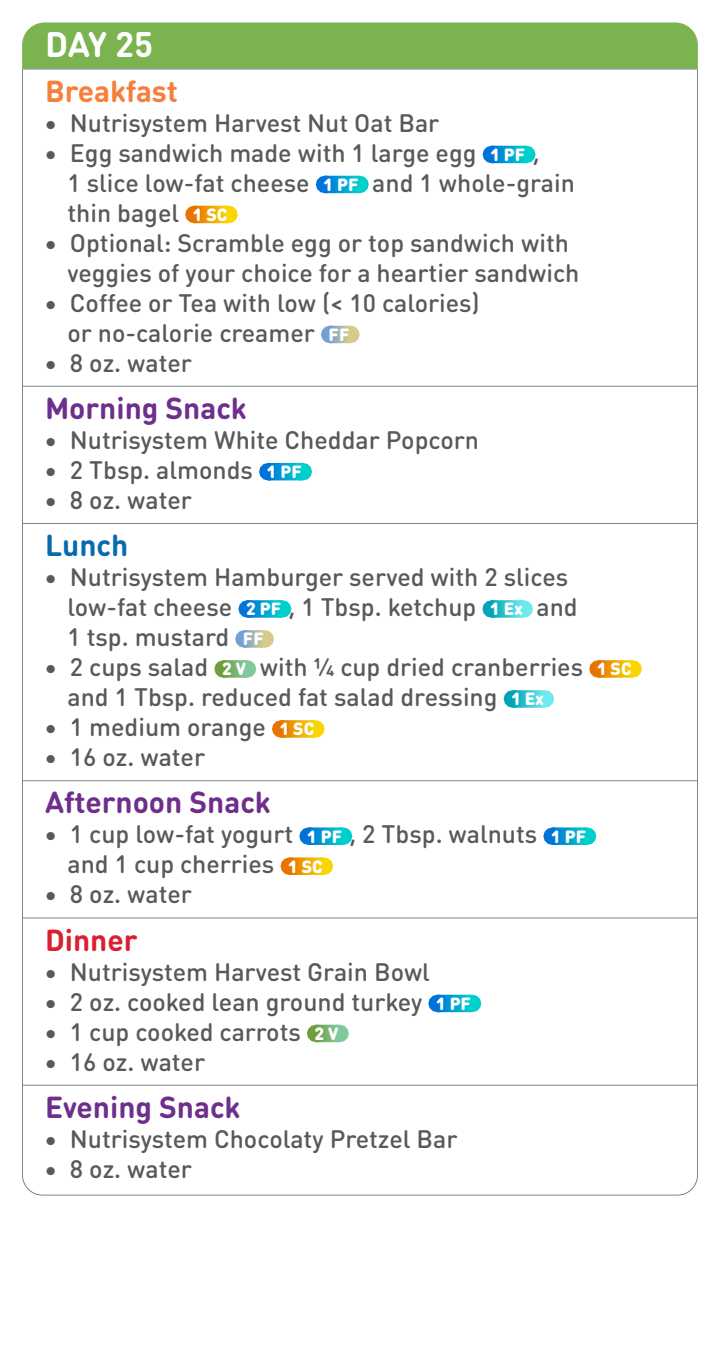
<style>
.page{position:relative;width:720px;height:1350px;background:#fff}
.page>*{position:absolute;margin:0;border:0;box-sizing:border-box;transform-origin:0 0}
.t1{font:700 35px "DIN Round OT";color:#fff}
.t2{font:700 30px "DIN Round OT";color:#6e2e8b}
.t3{font:700 30px "DIN Round OT";color:#f57f3b}
.t4{font:700 30px "DIN Round OT";color:#da1f31}
.t5{font:700 30px "DIN Round OT";color:#066aad}
.t6{font:500 25px/30px "DIN Round OT";color:#58595b}
.s1{font-weight:900;font-size:17.5px;color:#fff}
</style>
<div class="page">
<div style="left:22px;top:22px;width:676px;height:47px;background:#7bb350"></div>
<hr style="left:22px;top:69px;width:1px;height:40px;background:#808285">
<hr style="left:697px;top:69px;width:1px;height:40px;background:#808285">
<hr style="left:22px;top:69px;width:676px;height:1px;background:#808285">
<hr style="left:22px;top:102px;width:1px;height:287px;background:#808285">
<hr style="left:697px;top:102px;width:1px;height:287px;background:#808285">
<svg style="left:492px;top:146px;width:16px;height:17px"></svg>
<svg style="left:491px;top:146px;width:1px;height:17px"></svg>
<svg style="left:508px;top:146px;width:17px;height:17px"></svg>
<svg style="left:326px;top:176px;width:15px;height:17px"></svg>
<svg style="left:325px;top:176px;width:1px;height:17px"></svg>
<svg style="left:341px;top:176px;width:18px;height:17px"></svg>
<svg style="left:195px;top:206px;width:15px;height:17px"></svg>
<svg style="left:194px;top:206px;width:1px;height:17px"></svg>
<svg style="left:210px;top:206px;width:18px;height:17px"></svg>
<svg style="left:331px;top:326px;width:8px;height:17px"></svg>
<svg style="left:330px;top:326px;width:1px;height:17px"></svg>
<svg style="left:339px;top:326px;width:10px;height:17px"></svg>
<hr style="left:22px;top:387px;width:1px;height:39px;background:#808285">
<hr style="left:697px;top:387px;width:1px;height:39px;background:#808285">
<hr style="left:22px;top:386px;width:676px;height:1px;background:#808285">
<hr style="left:22px;top:419px;width:1px;height:107px;background:#808285">
<hr style="left:697px;top:419px;width:1px;height:107px;background:#808285">
<svg style="left:269px;top:463px;width:15px;height:17px"></svg>
<svg style="left:268px;top:463px;width:1px;height:17px"></svg>
<svg style="left:284px;top:463px;width:18px;height:17px"></svg>
<hr style="left:22px;top:524px;width:1px;height:39px;background:#808285">
<hr style="left:697px;top:524px;width:1px;height:39px;background:#808285">
<hr style="left:22px;top:523px;width:676px;height:1px;background:#808285">
<hr style="left:22px;top:556px;width:1px;height:227px;background:#808285">
<hr style="left:697px;top:556px;width:1px;height:227px;background:#808285">
<svg style="left:248px;top:600px;width:16px;height:18px"></svg>
<svg style="left:247px;top:600px;width:1px;height:18px"></svg>
<svg style="left:264px;top:600px;width:17px;height:18px"></svg>
<svg style="left:492px;top:600px;width:14px;height:18px"></svg>
<svg style="left:491px;top:600px;width:1px;height:18px"></svg>
<svg style="left:506px;top:600px;width:17px;height:18px"></svg>
<svg style="left:245px;top:630px;width:8px;height:18px"></svg>
<svg style="left:244px;top:630px;width:1px;height:18px"></svg>
<svg style="left:253px;top:630px;width:11px;height:18px"></svg>
<svg style="left:224px;top:660px;width:10px;height:18px"></svg>
<svg style="left:223px;top:660px;width:1px;height:18px"></svg>
<svg style="left:234px;top:660px;width:12px;height:18px"></svg>
<svg style="left:599px;top:660px;width:15px;height:18px"></svg>
<svg style="left:598px;top:660px;width:1px;height:18px"></svg>
<svg style="left:614px;top:660px;width:18px;height:18px"></svg>
<svg style="left:513px;top:690px;width:15px;height:18px"></svg>
<svg style="left:512px;top:690px;width:1px;height:18px"></svg>
<svg style="left:528px;top:690px;width:16px;height:18px"></svg>
<svg style="left:282px;top:720px;width:15px;height:18px"></svg>
<svg style="left:281px;top:720px;width:1px;height:18px"></svg>
<svg style="left:297px;top:720px;width:17px;height:18px"></svg>
<hr style="left:22px;top:781px;width:1px;height:40px;background:#808285">
<hr style="left:697px;top:781px;width:1px;height:40px;background:#808285">
<hr style="left:22px;top:780px;width:676px;height:1px;background:#808285">
<hr style="left:22px;top:813px;width:1px;height:108px;background:#808285">
<hr style="left:697px;top:813px;width:1px;height:108px;background:#808285">
<svg style="left:309px;top:827px;width:16px;height:18px"></svg>
<svg style="left:308px;top:827px;width:1px;height:18px"></svg>
<svg style="left:325px;top:827px;width:17px;height:18px"></svg>
<svg style="left:553px;top:827px;width:16px;height:18px"></svg>
<svg style="left:552px;top:827px;width:1px;height:18px"></svg>
<svg style="left:569px;top:827px;width:17px;height:18px"></svg>
<svg style="left:290px;top:857px;width:16px;height:18px"></svg>
<svg style="left:289px;top:857px;width:1px;height:18px"></svg>
<svg style="left:306px;top:857px;width:17px;height:18px"></svg>
<hr style="left:22px;top:918px;width:1px;height:40px;background:#808285">
<hr style="left:697px;top:918px;width:1px;height:40px;background:#808285">
<hr style="left:22px;top:918px;width:676px;height:1px;background:#808285">
<hr style="left:22px;top:951px;width:1px;height:137px;background:#808285">
<hr style="left:697px;top:951px;width:1px;height:137px;background:#808285">
<svg style="left:438px;top:995px;width:16px;height:17px"></svg>
<svg style="left:437px;top:995px;width:1px;height:17px"></svg>
<svg style="left:454px;top:995px;width:17px;height:17px"></svg>
<svg style="left:317px;top:1025px;width:10px;height:17px"></svg>
<svg style="left:316px;top:1025px;width:1px;height:17px"></svg>
<svg style="left:327px;top:1025px;width:12px;height:17px"></svg>
<hr style="left:22px;top:1086px;width:1px;height:39px;background:#808285">
<hr style="left:697px;top:1086px;width:1px;height:39px;background:#808285">
<hr style="left:22px;top:1085px;width:676px;height:1px;background:#808285">
<hr style="left:22px;top:1118px;width:1px;height:47px;background:#808285">
<hr style="left:697px;top:1118px;width:1px;height:47px;background:#808285">
<svg style="left:22px;top:1165px;width:676px;height:31px"></svg>
<h1 class="t1" style="left:45px;top:21px;width:110px">DAY 25</h1>
<p class="t3" style="left:45px;top:71px;width:134px">Breakfast</p>
<p class="t6" style="left:44px;top:107px;width:397px">• Nutrisystem Harvest Nut Oat Bar</p>
<p class="t6" style="left:68px;top:137px;width:509px;text-indent:-23px">• Egg sandwich made with 1 large egg <span class="s1">1 PF</span> ,<br>1 slice low-fat cheese <span class="s1">1 PF</span> and 1 whole-grain thin bagel <span class="s1">1 SC</span></p>
<p class="t6" style="left:68px;top:227px;width:513px;text-indent:-23px">• Optional: Scramble egg or top sandwich with veggies of your choice for a heartier sandwich</p>
<p class="t6" style="left:68px;top:287px;width:414px;text-indent:-23px">• Coffee or Tea with low (&lt; 10 calories) or no-calorie creamer <span class="s1">FF</span></p>
<p class="t6" style="left:44px;top:347px;width:149px">• 8 oz. water</p>
<p class="t2" style="left:45px;top:389px;width:203px">Morning Snack</p>
<p class="t6" style="left:44px;top:425px;width:436px">• Nutrisystem White Cheddar Popcorn</p>
<p class="t6" style="left:44px;top:455px;width:259px">• 2 Tbsp. almonds <span class="s1">1 PF</span></p>
<p class="t6" style="left:44px;top:485px;width:149px">• 8 oz. water</p>
<p class="t5" style="left:45px;top:526px;width:85px">Lunch</p>
<p class="t6" style="left:68px;top:562px;width:512px;text-indent:-23px">• Nutrisystem Hamburger served with 2 slices low-fat cheese <span class="s1">2 PF</span> , 1 Tbsp. ketchup <span class="s1">1 Ex</span> and<br>1 tsp. mustard <span class="s1">FF</span></p>
<p class="t6" style="left:67px;top:652px;width:566px;text-indent:-23px">• 2 cups salad <span class="s1">2 V</span> with 1/4 cup dried cranberries <span class="s1">1 SC </span>and 1 Tbsp. reduced fat salad dressing <span class="s1">1 Ex</span></p>
<p class="t6" style="left:44px;top:712px;width:272px">• 1 medium orange <span class="s1">1 SC</span></p>
<p class="t6" style="left:44px;top:742px;width:162px">• 16 oz. water</p>
<p class="t2" style="left:45px;top:783px;width:227px">Afternoon Snack</p>
<p class="t6" style="left:67px;top:819px;width:520px;text-indent:-23px">• 1 cup low-fat yogurt <span class="s1">1 PF</span> , 2 Tbsp. walnuts <span class="s1">1 PF </span>and 1 cup cherries <span class="s1">1 SC</span></p>
<p class="t6" style="left:44px;top:879px;width:149px">• 8 oz. water</p>
<p class="t4" style="left:45px;top:920px;width:94px">Dinner</p>
<p class="t6" style="left:44px;top:956px;width:387px">• Nutrisystem Harvest Grain Bowl</p>
<p class="t6" style="left:44px;top:986px;width:428px">• 2 oz. cooked lean ground turkey <span class="s1">1 PF</span></p>
<p class="t6" style="left:44px;top:1016px;width:296px">• 1 cup cooked carrots <span class="s1">2 V</span></p>
<p class="t6" style="left:44px;top:1046px;width:162px">• 16 oz. water</p>
<p class="t2" style="left:45px;top:1088px;width:197px">Evening Snack</p>
<p class="t6" style="left:44px;top:1124px;width:415px">• Nutrisystem Chocolaty Pretzel Bar</p>
<p class="t6" style="left:44px;top:1154px;width:149px">• 8 oz. water</p>
</div>
